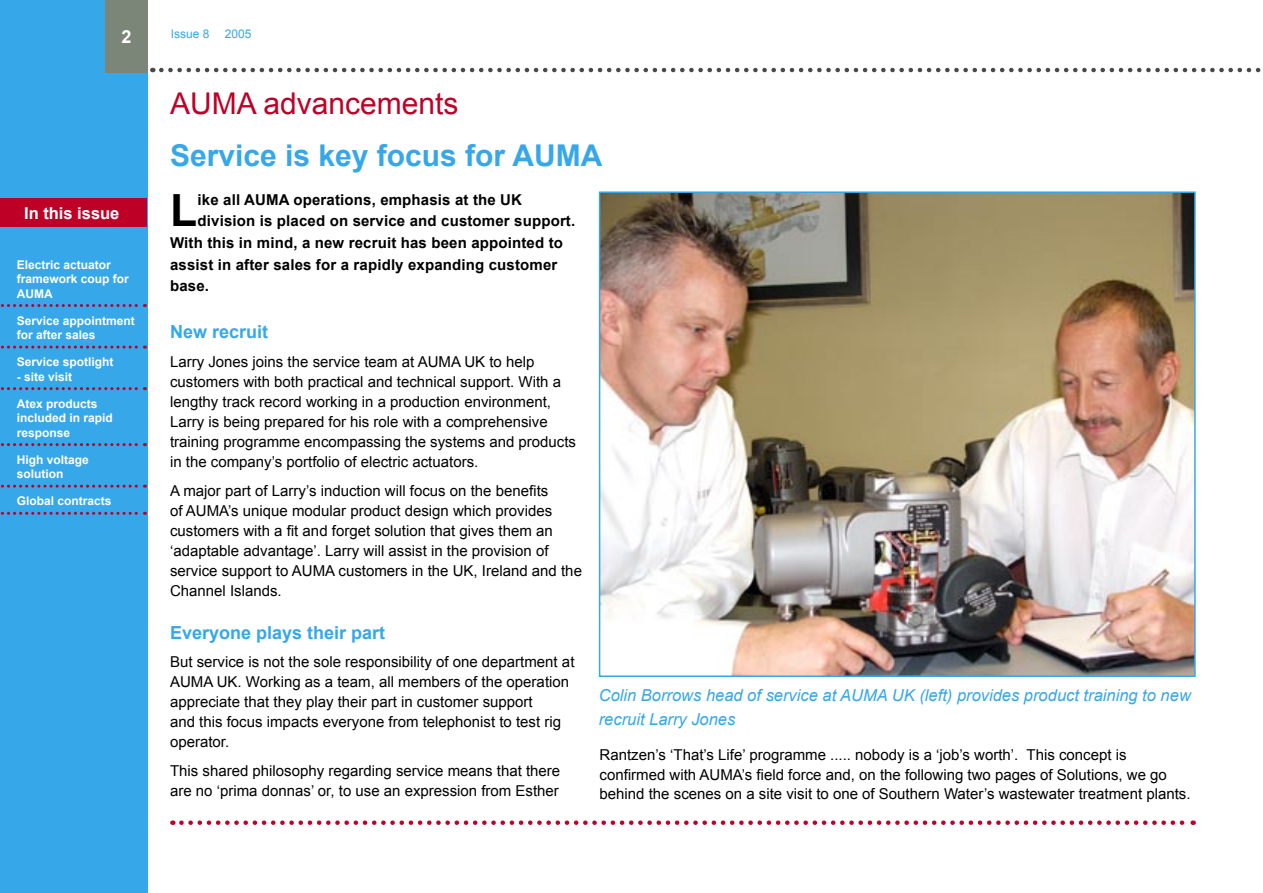
<style>
.page{position:relative;width:1263px;height:893px;background:#fff}
.page>*{position:absolute;margin:0;border:0;box-sizing:border-box;transform-origin:0 0}
.intro{font:700 44.4px "Arial";color:#000}
.heading{font:700 30px "Arial";color:#36a7e9}
.heading-2{font:30px "Arial";color:#be0027}
.subhead1{font:700 18px "Arial";color:#36a7e9}
.t1{font:700 18px "Arial";color:#fff}
.t2{font:italic 16.5px/24px "Arial";color:#36a7e9}
.t3{font:700 16.5px "Arial";color:#fff}
.body_text{font:15px/20.1px "Arial";color:#000}
.intro-2{font:700 15px "Arial";letter-spacing:.01em;color:#000}
.link_column{font:700 12px/14.4px "Arial";color:#fff}
.t4{font:12px "Arial";color:#36a7e9}
</style>
<div class="page">
<div style="left:0;top:1px;width:148px;height:892px;background:#36a7e9"></div>
<svg style="left:161px;top:68px;width:1100px;height:4px"></svg>
<div style="left:105px;top:0;width:43px;height:72px;background:#7b8578"></div>
<div style="left:0;top:198px;width:146px;height:29px;background:#be0027"></div>
<svg style="left:0;top:304px;width:145px;height:3px"></svg>
<svg style="left:1px;top:346px;width:144px;height:3px"></svg>
<svg style="left:0;top:387px;width:145px;height:3px"></svg>
<svg style="left:0;top:443px;width:145px;height:3px"></svg>
<svg style="left:0;top:485px;width:145px;height:3px"></svg>
<svg style="left:0;top:512px;width:145px;height:3px"></svg>
<img style="left:602px;top:194px;width:591px;height:480px">
<div style="left:599px;top:191px;width:597px;height:486px;border:2px solid #36a7e9"></div>
<svg style="left:181px;top:820px;width:1013px;height:5px"></svg>
<p class="t1" style="left:121px;top:26px;width:12px">2</p>
<p class="t4" style="left:171px;top:27px;width:40px">Issue 8</p>
<p class="t4" style="left:225px;top:27px;width:28px">2005</p>
<p class="heading-2" style="left:170px;top:87px;width:290px">AUMA advancements</p>
<p class="t3" style="left:24px;top:204px;width:97px">In this issue</p>
<p class="link_column" style="left:17px;top:257px;width:114px">Electric actuator framework coup for<br>AUMA</p>
<p class="link_column" style="left:17px;top:313px;width:120px">Service appointment for after sales</p>
<p class="link_column" style="left:17px;top:355px;width:98px">Service spotlight</p>
<p class="link_column" style="left:17px;top:369px;width:57px">- site visit</p>
<p class="link_column" style="left:17px;top:396px;width:98px">Atex products included in rapid response</p>
<p class="link_column" style="left:17px;top:452px;width:74px">High voltage solution</p>
<p class="link_column" style="left:17px;top:494px;width:96px">Global contracts</p>
<p class="heading" style="left:170px;top:139px;width:434px">Service is key focus for AUMA</p>
<p class="intro" style="left:170px;top:185px;width:29px">L</p>
<p class="intro-2" style="left:198px;top:191px;width:326px">ike all AUMA operations, emphasis at the UK</p>
<p class="intro-2" style="left:198px;top:213px;width:379px">division is placed on service and customer support.</p>
<p class="intro-2" style="left:170px;top:234px;width:394px">With this in mind, a new recruit has been appointed to</p>
<p class="intro-2" style="left:170px;top:256px;width:389px">assist in after sales for a rapidly expanding customer</p>
<p class="intro-2" style="left:170px;top:277px;width:40px">base.</p>
<p class="subhead1" style="left:170px;top:322px;width:100px">New recruit</p>
<p class="body_text" style="left:170px;top:351px;width:407px">Larry Jones joins the service team at AUMA UK to help customers with both practical and technical support. With a lengthy track record working in a production environment, Larry is being prepared for his role with a comprehensive training programme encompassing the systems and products in the company’s portfolio of electric actuators.</p>
<p class="body_text" style="left:170px;top:480px;width:413px">A major part of Larry’s induction will focus on the benefits<br>of AUMA’s unique modular product design which provides customers with a fit and forget solution that gives them an ‘adaptable advantage’. Larry will assist in the provision of service support to AUMA customers in the UK, Ireland and the Channel Islands.</p>
<p class="subhead1" style="left:170px;top:622px;width:217px">Everyone plays their part</p>
<p class="body_text" style="left:170px;top:652px;width:406px">But service is not the sole responsibility of one department at AUMA UK. Working as a team, all members of the operation appreciate that they play their part in customer support<br>and this focus impacts everyone from telephonist to test rig operator.</p>
<p class="body_text" style="left:170px;top:761px;width:392px">This shared philosophy regarding service means that there are no ‘prima donnas’ or, to use an expression from Esther</p>
<p class="t2" style="left:599px;top:683px;width:594px">Colin Borrows head of service at AUMA UK (left) provides product training to new recruit Larry Jones</p>
<p class="body_text" style="left:600px;top:745px;width:592px;line-height:19.5px">Rantzen’s ‘That’s Life’ programme ..... nobody is a ‘job’s worth’. This concept is confirmed with AUMA’s field force and, on the following two pages of Solutions, we go behind the scenes on a site visit to one of Southern Water’s wastewater treatment plants.</p>
</div>
